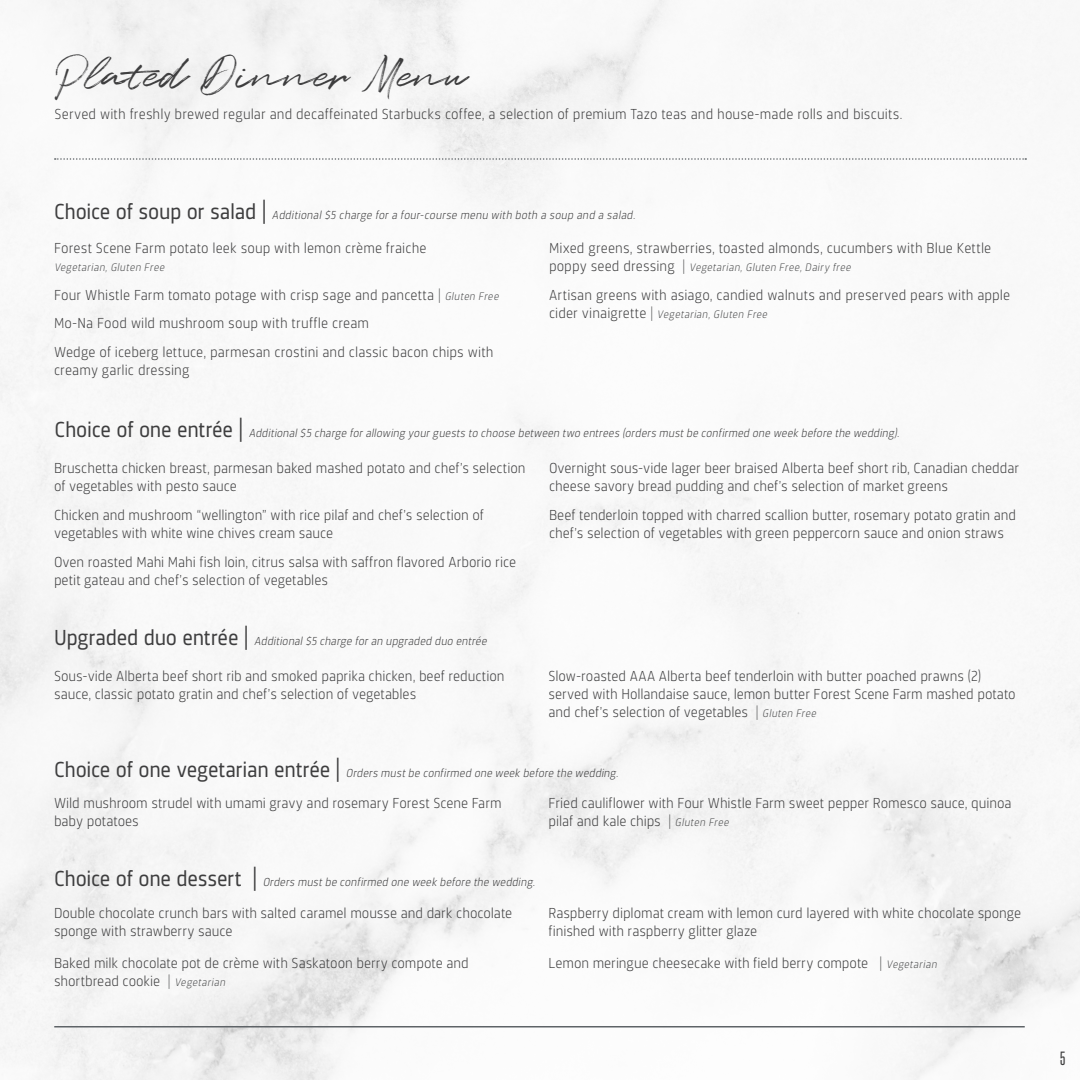
<style>
.page{position:relative;width:1080px;height:1080px;background:#fff}
.page>*{position:absolute;margin:0;border:0;box-sizing:border-box;transform-origin:0 0}
.t1{font:45px "Quentin";color:#3e3e3f}
.t2{font:16.5px "Steelfish Rg";color:#3e3e3f}
.t3{font:300 15px/18px "Sinews Sans Pro";color:#3e3e3f}
.t4{font:italic 300 12px "Sinews Sans Pro";color:#3e3e3f}
.t5{font:italic 300 11.25px "Sinews Sans Pro";color:#4b4c4d}
.s1{font-weight:400;font-style:normal;font-size:22.5px}
.s2{font-size:13.5px;color:#4b4c4d}
.s3{font-style:italic;font-size:11.25px;color:#4b4c4d}
.s4{font-style:normal;font-size:15px;color:#3e3e3f}
.s5{font-style:normal;font-size:13.5px}
</style>
<div class="page">
<svg style="left:55px;top:158px;width:971px;height:2px"></svg>
<hr style="left:54px;top:1026px;width:971px;height:2px;background:#5e6367">
<p class="t1" style="left:55px;top:44px;width:414px">Plated Dinner Menu</p>
<p class="t3" style="left:55px;top:105px;width:849px">Served with freshly brewed regular and decaffeinated Starbucks coffee, a selection of premium Tazo teas and house-made rolls and biscuits.</p>
<p class="t4" style="left:54px;top:208px;width:585px"><span class="s1">C h o i ce of s o u p o r s a l a d |</span> Additional $5 charge for a four-course menu with both a soup and a salad.</p>
<p class="t3" style="left:54px;top:239px;width:374px">Forest Scene Farm potato leek soup with lemon crème fraiche</p>
<p class="t5" style="left:54px;top:261px;width:114px">Vegetarian, Gluten Free</p>
<p class="t3" style="left:54px;top:286px;width:448px">Four Whistle Farm tomato potage with crisp sage and pancetta <span class="s2">|</span> <span class="s3">Gluten Free</span></p>
<p class="t3" style="left:54px;top:314px;width:317px">Mo-Na Food wild mushroom soup with truffle cream</p>
<p class="t3" style="left:54px;top:343px;width:441px">Wedge of iceberg lettuce, parmesan crostini and classic bacon chips with creamy garlic dressing</p>
<p class="t3" style="left:549px;top:239px;width:444px">Mixed greens, strawberries, toasted almonds, cucumbers with Blue Kettle</p>
<p class="t5" style="left:549px;top:261px;width:306px"><span class="s4">p o p p y s e e d d r e s s i n g</span> <span class="s5">|</span> Vegetarian, Gluten Free, Dairy free</p>
<p class="t3" style="left:549px;top:286px;width:463px">Artisan greens with asiago, candied walnuts and preserved pears with apple</p>
<p class="t5" style="left:549px;top:308px;width:222px"><span class="s4">c i d e r v i n a i g rette</span> <span class="s5">|</span> Vegetarian, Gluten Free</p>
<p class="t4" style="left:55px;top:426px;width:849px"><span class="s1">C h o i c e o f o n e e n t r é e |</span> Additional$5 charge forallowing yourguests to choose between two entrees (orders mustbe confirmed one week before the wedding).</p>
<p class="t3" style="left:54px;top:459px;width:473px">Bruschetta chicken breast, parmesan baked mashed potato and chef’s selection of vegetables with pesto sauce</p>
<p class="t3" style="left:54px;top:506px;width:432px">Chicken and mushroom “wellington” with rice pilaf and chef’s selection of vegetables with white wine chives cream sauce</p>
<p class="t3" style="left:54px;top:553px;width:464px">Oven roasted Mahi Mahi fish loin, citrus salsa with saffron flavored Arborio rice petit gateau and chef’s selection of vegetables</p>
<p class="t4" style="left:54px;top:634px;width:437px"><span class="s1">U pg ra d e d d u o e n t ré e |</span> Additional$5 charge foran upgraded duo entrée</p>
<p class="t3" style="left:549px;top:459px;width:472px">Overnight sous-vide lager beer braised Alberta beef short rib, Canadian cheddar cheese savory bread pudding and chef’s selection of market greens</p>
<p class="t3" style="left:549px;top:506px;width:469px">Beef tenderloin topped with charred scallion butter, rosemary potato gratin and chef’s selection of vegetables with green peppercorn sauce and onion straws</p>
<p class="t3" style="left:54px;top:667px;width:452px">Sous-vide Alberta beef short rib and smoked paprika chicken, beef reduction sauce, classic potato gratin and chef’s selection of vegetables</p>
<p class="t3" style="left:549px;top:667px;width:469px">Slow-roasted AAA Alberta beef tenderloin with butter poached prawns (2) served with Hollandaise sauce, lemon butter Forest Scene Farm mashed potato and chef’s selection of vegetables <span class="s2">|</span> <span class="s3">Gluten Free</span></p>
<p class="t4" style="left:54px;top:766px;width:568px"><span class="s1">C h o i c e of o n e vegeta r i a n e n t ré e |</span> Orders mustbe confirmed one week before the wedding.</p>
<p class="t3" style="left:54px;top:794px;width:449px">Wild mushroom strudel with umami gravy and rosemary Forest Scene Farm baby potatoes</p>
<p class="t3" style="left:549px;top:794px;width:465px">Fried cauliflower with Four Whistle Farm sweet pepper Romesco sauce, quinoa pilaf and kale chips <span class="s2">|</span> <span class="s3">Gluten Free</span></p>
<p class="t4" style="left:54px;top:876px;width:485px"><span class="s1">C h o i c e o f o n e d e s s e r t |</span> Orders mustbe confirmed one week before the wedding.</p>
<p class="t3" style="left:54px;top:904px;width:460px">Double chocolate crunch bars with salted caramel mousse and dark chocolate sponge with strawberry sauce</p>
<p class="t3" style="left:54px;top:954px;width:416px">Baked milk chocolate pot de crème with Saskatoon berry compote and shortbread cookie <span class="s2">|</span> <span class="s3">Vegetarian</span></p>
<p class="t3" style="left:549px;top:904px;width:474px">Raspberry diplomat cream with lemon curd layered with white chocolate sponge finished with raspberry glitter glaze</p>
<p class="t3" style="left:549px;top:954px;width:392px">Lemon meringue cheesecake with field berry compote <span class="s2">|</span> <span class="s3">Vegetarian</span></p>
<p class="t2" style="left:1060px;top:1048px;width:7px">5</p>
</div>
